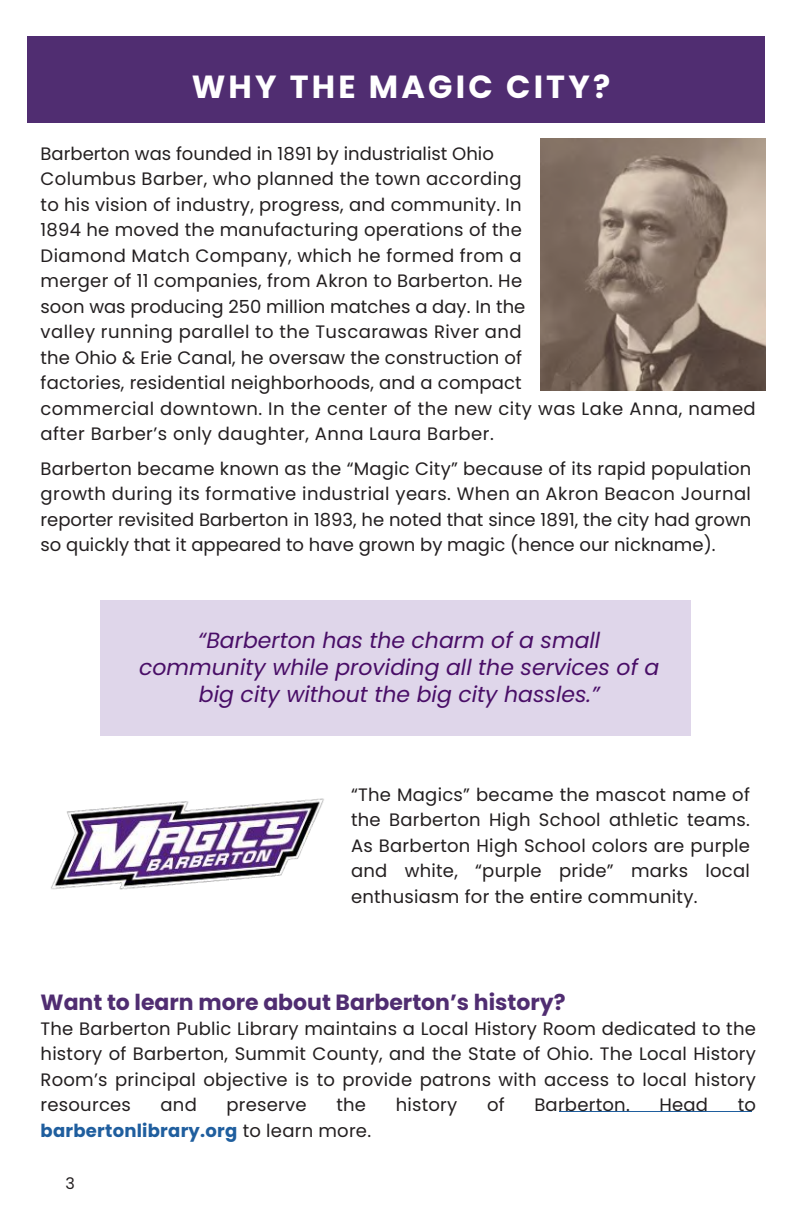
<style>
.page{position:relative;width:792px;height:1224px;background:#fff}
.page>*{position:absolute;margin:0;border:0;box-sizing:border-box;transform-origin:0 0}
.t1{font:700 32px "Poppins";letter-spacing:.1em;color:#fff}
.t2{font:italic 22px/27px "Poppins";color:#490e67;text-align:center}
.t3{font:700 22px "Poppins";color:#502d71}
.t4{font:18px/25.6px "Poppins";letter-spacing:.015em;color:#231f20;text-align:justify}
.t5{font:700 18px "Poppins";letter-spacing:.015em;color:#1f5e9e}
.t6{font:16px "Poppins";color:#231f20}
.s1{font-weight:400;color:#231f20}
</style>
<div class="page">
<div style="left:101px;top:600px;width:590px;height:136px;background:#dfd6ea"></div>
<img style="left:51px;top:798px;width:273px;height:92px">
<hr style="left:559px;top:1112px;width:192px;height:1px;background:#1f5e9e">
<img style="left:540px;top:139px;width:225px;height:252px">
<div style="left:27px;top:36px;width:738px;height:86px;background:#502d71"></div>
<h1 class="t1" style="left:192px;top:64px;width:420px">WHY THE MAGIC CITY?</h1>
<p class="t4" style="left:41px;top:141px;width:717px;text-align:left">Barberton was founded in 1891 by industrialist Ohio<br>Columbus Barber, who planned the town according<br>to his vision of industry, progress, and community. In<br>1894 he moved the manufacturing operations of the<br>Diamond Match Company, which he formed from a<br>merger of 11 companies, from Akron to Barberton. He<br>soon was producing 250 million matches a day. In the<br>valley running parallel to the Tuscarawas River and<br>the Ohio &amp; Erie Canal, he oversaw the construction of<br>factories, residential neighborhoods, and a compact<br>commercial downtown. In the center of the new city was Lake Anna, named after Barber’s only daughter, Anna Laura Barber.</p>
<p class="t4" style="left:41px;top:456px;width:712px">Barberton became known as the “Magic City” because of its rapid population growth during its formative industrial years. When an Akron Beacon Journal reporter revisited Barberton in 1893, he noted that since 1891, the city had grown so quickly that it appeared to have grown by magic (hence our nickname).</p>
<p class="t2" style="left:139px;top:626px;width:522px">“Barberton has the charm of a small community while providing all the services of a big city without the big city hassles.”</p>
<p class="t4" style="left:351px;top:782px;width:400px">“The Magics” became the mascot name of the Barberton High School athletic teams.<br>As Barberton High School colors are purple and white, “purple pride” marks local enthusiasm for the entire community.</p>
<p class="t3" style="left:41px;top:987px;width:526px">Want to learn more about Barberton’s history?</p>
<p class="t4" style="left:41px;top:1016px;width:717px">The Barberton Public Library maintains a Local History Room dedicated to the history of Barberton, Summit County, and the State of Ohio. The Local History Room’s principal objective is to provide patrons with access to local history resources</p>
<p class="t4" style="left:161px;top:1092px;width:38px">and</p>
<p class="t4" style="left:227px;top:1092px;width:82px">preserve</p>
<p class="t4" style="left:336px;top:1092px;width:31px">the</p>
<p class="t4" style="left:396px;top:1092px;width:63px">history</p>
<p class="t4" style="left:487px;top:1092px;width:19px">of</p>
<p class="t4" style="left:534px;top:1092px;width:97px">Barberton.</p>
<p class="t4" style="left:659px;top:1092px;width:50px">Head</p>
<p class="t4" style="left:738px;top:1092px;width:20px">to</p>
<p class="t5" style="left:41px;top:1118px;width:332px">barbertonlibrary.org <span class="s1">to learn more.</span></p>
<p class="t6" style="left:65px;top:1173px;width:11px">3</p>
</div>
